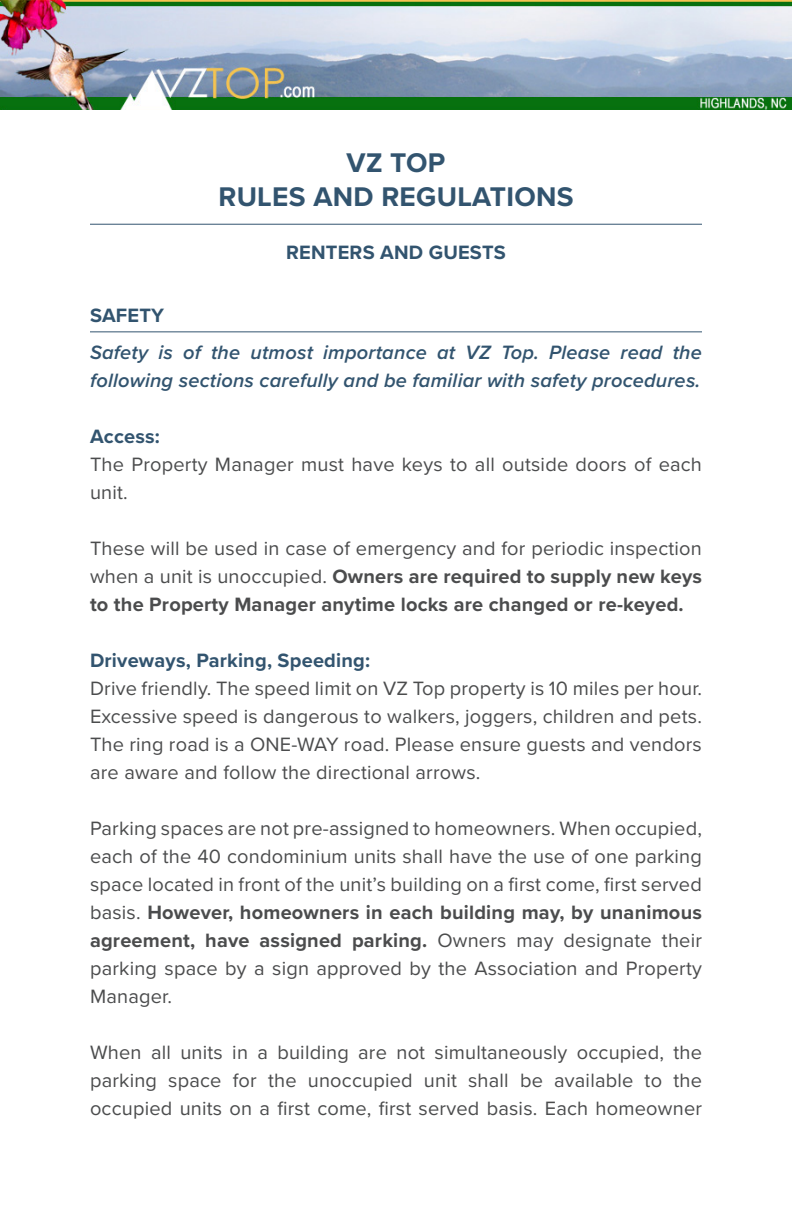
<style>
.page{position:relative;width:792px;height:1224px;background:#fff}
.page>*{position:absolute;margin:0;border:0;box-sizing:border-box;transform-origin:0 0}
.t1{font:700 28px "Proxima Nova";letter-spacing:.01em;color:#32546f}
.Body{font:20px/28px "Proxima Nova";letter-spacing:.01em;color:#4b4c4d;text-align:justify}
.Body-2{font:700 20px/28px "Proxima Nova";letter-spacing:.01em;color:#4b4c4d;text-align:justify}
.Section_Intro{font:italic 600 20px/28px "Proxima Nova";letter-spacing:.01em;color:#32546f}
.Subheader_2{font:700 20px "Proxima Nova";letter-spacing:.01em;color:#32546f}
.Subheader{font:700 20px "Proxima Nova";letter-spacing:.01em;color:#32546f}
.s1{font-weight:400}
.s2{font-weight:700}
</style>
<div class="page">
<hr style="left:90px;top:331px;width:612px;height:1px;background:#32546f">
<hr style="left:90px;top:224px;width:612px;height:1px;background:#32546f">
<img style="left:0;top:0;width:792px;height:109px">
<p class="t1" style="left:347px;top:142px;width:100px">VZ TOP</p>
<p class="t1" style="left:218px;top:176px;width:357px">RULES AND REGULATIONS</p>
<p class="Subheader_2" style="left:286px;top:237px;width:221px">RENTERS AND GUESTS</p>
<p class="Subheader" style="left:90px;top:301px;width:76px">SAFETY</p>
<p class="Section_Intro" style="left:90px;top:338px;width:614px">Safety is of the utmost importance at VZ Top. Please read the following sections carefully and be familiar with safety procedures.</p>
<p class="Subheader_2" style="left:90px;top:422px;width:71px">Access:</p>
<p class="Body" style="left:90px;top:450px;width:614px">The Property Manager must have keys to all outside doors of each unit.</p>
<p class="Body-2" style="left:90px;top:534px;width:614px"><span class="s1">These will be used in case of emergency and for periodic inspection when a unit is unoccupied.</span> Owners are required to supply new keys to the Property Manager anytime locks are changed or re-keyed.</p>
<p class="Subheader_2" style="left:90px;top:646px;width:282px">Driveways, Parking, Speeding:</p>
<p class="Body" style="left:90px;top:674px;width:614px">Drive friendly. The speed limit on VZ Top property is 10 miles per hour.<br>Excessive speed is dangerous to walkers, joggers, children and pets.<br>The ring road is a ONE-WAY road. Please ensure guests and vendors are aware and follow the directional arrows.</p>
<p class="Body" style="left:90px;top:814px;width:614px">Parking spaces are not pre-assigned to homeowners. When occupied, each of the 40 condominium units shall have the use of one parking space located in front of the unit’s building on a first come, first served basis. <span class="s2">However, homeowners in each building may, by unanimous agreement, have assigned parking.</span> Owners may designate their parking space by a sign approved by the Association and Property Manager.</p>
<p class="Body" style="left:90px;top:1038px;width:614px">When all units in a building are not simultaneously occupied, the parking space for the unoccupied unit shall be available to the occupied units on a first come, first served basis. Each homeowner</p>
</div>
